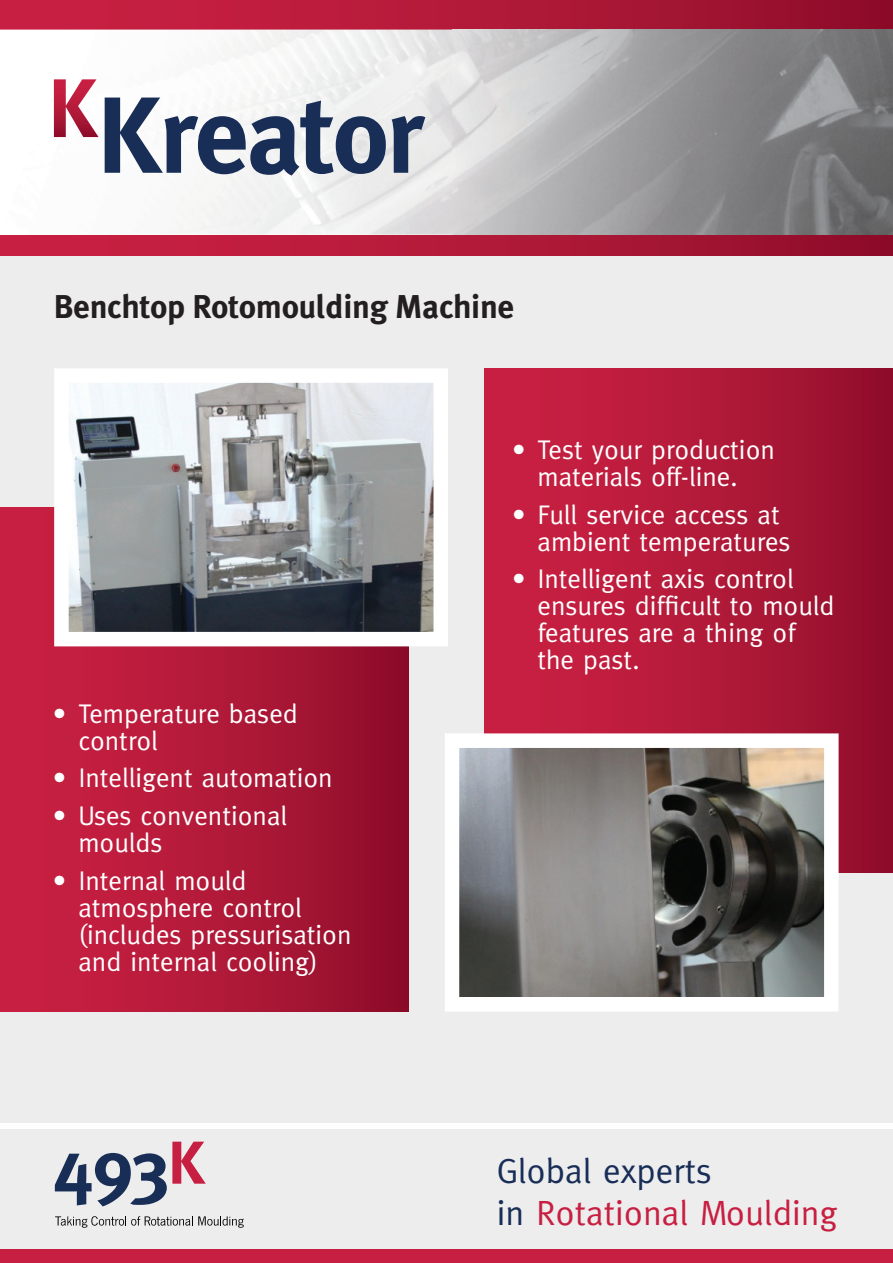
<style>
.page{position:relative;width:893px;height:1263px;background:#fff}
.page>*{position:absolute;margin:0;border:0;box-sizing:border-box;transform-origin:0 0}
.t1{font:700 108.15px "Meta Plus";letter-spacing:-.03em;color:#192e57}
.t2{font:35.1px/42.2px "Meta";color:#c71f41}
.t3{font:700 33px "Meta Plus";letter-spacing:-.01em;color:#231f20}
.t4{font:27px/27px "Meta";color:#fff}
.s1{color:#192e57}
</style>
<div class="page">
<svg style="left:0;top:0;width:893px;height:256px;background:#b11a3a"></svg>
<div style="left:0;top:1249px;width:893px;height:14px;background:#c71f41"></div>
<div style="left:0;top:256px;width:893px;height:993px;background:#ededee"></div>
<div style="left:0;top:1123px;width:893px;height:5px;background:#fff"></div>
<img style="left:0;top:30px;width:452px;height:205px">
<img style="left:472px;top:235px;width:421px;height:1px">
<svg style="left:55px;top:1142px;width:151px;height:64px"></svg>
<svg style="left:55px;top:1216px;width:189px;height:12px"></svg>
<div style="left:485px;top:368px;width:408px;height:504px;background:linear-gradient(to right,#d02245,#95102d)"></div>
<div style="left:0;top:507px;width:408px;height:504px;background:linear-gradient(to right,#cf2245,#910e2b)"></div>
<img style="left:452px;top:30px;width:441px;height:205px">
<img style="left:461px;top:749px;width:362px;height:246px">
<div style="left:445px;top:733px;width:394px;height:278px;border:15px solid #fff"></div>
<img style="left:70px;top:384px;width:362px;height:246px">
<div style="left:54px;top:368px;width:394px;height:278px;border:15px solid #fff"></div>
<svg style="left:54px;top:79px;width:45px;height:58px"></svg>
<h1 class="t1" style="left:96px;top:73px;width:330px">Kreator</h1>
<p class="t3" style="left:53px;top:287px;width:463px">Benchtop Rotomoulding Machine</p>
<p class="t4" style="left:78px;top:699px;width:221px;text-indent:-26px">• Temperature based control</p>
<p class="t4" style="left:53px;top:764px;width:281px">• Intelligent automation</p>
<p class="t4" style="left:78px;top:802px;width:210px;text-indent:-26px">• Uses conventional moulds</p>
<p class="t4" style="left:78px;top:866px;width:275px;text-indent:-26px">• Internal mould atmosphere control (includes pressurisation and internal cooling)</p>
<p class="t4" style="left:512px;top:436px;width:264px;text-align:center">• Test your production materials off-line.</p>
<p class="t4" style="left:537px;top:500px;width:255px;text-indent:-26px">• Full service access at ambient temperatures</p>
<p class="t4" style="left:537px;top:565px;width:299px;text-indent:-26px">• Intelligent axis control ensures difficult to mould features are a thing of the past.</p>
<p class="t2" style="left:497px;top:1149px;width:343px"><span class="s1">Global experts<br>in</span> Rotational Moulding</p>
</div>
